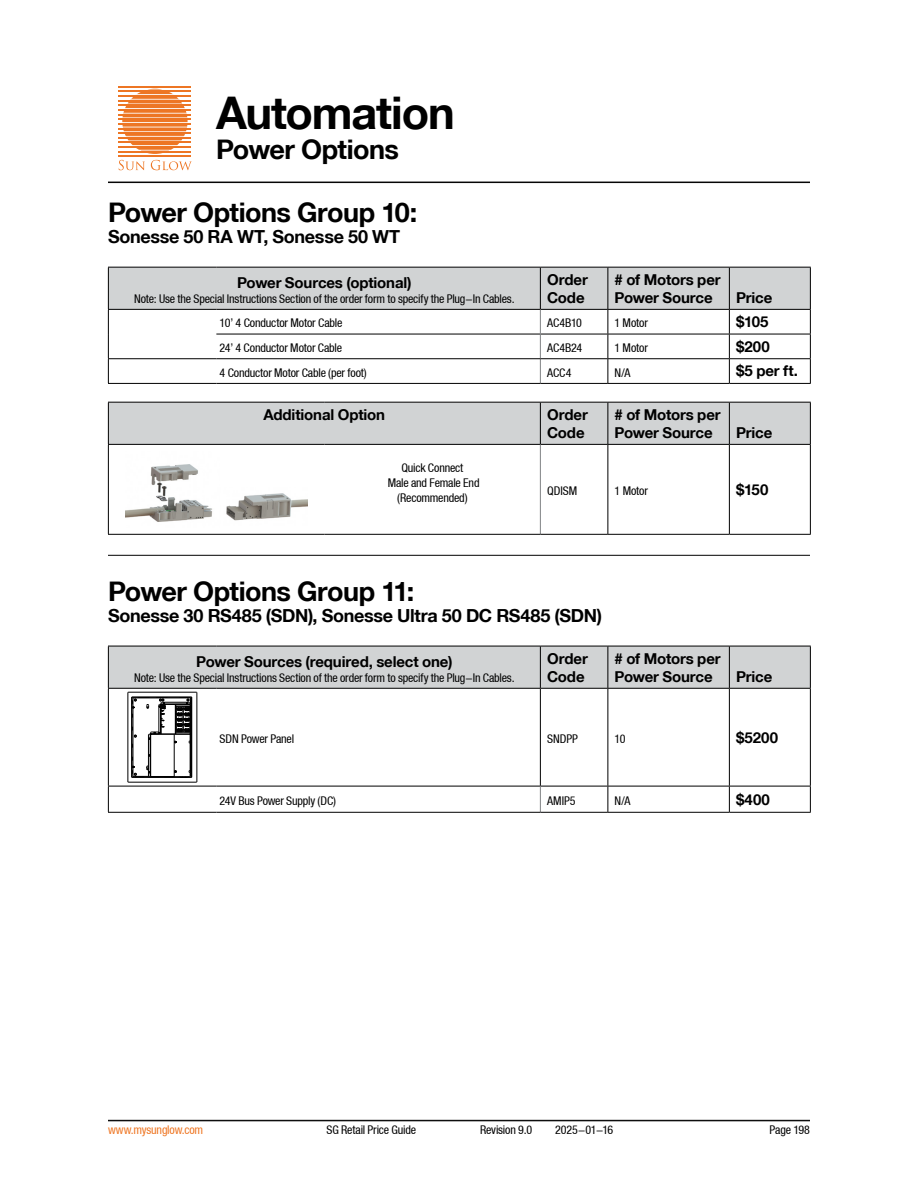
<style>
.page{position:relative;width:918px;height:1188px;background:#fff}
.page>*{position:absolute;margin:0;border:0;box-sizing:border-box;transform-origin:0 0}
.t1{font:700 45px "Helvetica Neue LT";letter-spacing:-.025em;color:#000}
.t2{font:700 27px "Helvetica Neue LT";letter-spacing:-.02em;color:#000}
.t3{font:700 18px "Helvetica Neue LT";letter-spacing:-.015em;color:#000}
.t4{font:700 15px/18px "Helvetica Neue LT";letter-spacing:-.01em;color:#000}
.t5{font:condensed 12px/15px "Helvetica Neue LT";letter-spacing:-.015em;color:#000;text-align:center}
.t6{font:condensed 12px "Helvetica Neue LT";letter-spacing:-.015em;color:#ee7623}
</style>
<div class="page">
<svg style="left:122px;top:89px;width:66px;height:65px"></svg>
<hr style="left:119px;top:86px;width:72px;height:2px;background:#ed7624">
<hr style="left:119px;top:91px;width:72px;height:1px;background:#ed7624">
<hr style="left:119px;top:95px;width:72px;height:2px;background:#ed7624">
<hr style="left:119px;top:100px;width:72px;height:1px;background:#ed7624">
<hr style="left:119px;top:105px;width:72px;height:1px;background:#ed7624">
<hr style="left:119px;top:109px;width:72px;height:2px;background:#ed7624">
<hr style="left:119px;top:114px;width:72px;height:1px;background:#ed7624">
<hr style="left:119px;top:119px;width:72px;height:1px;background:#ed7624">
<hr style="left:119px;top:123px;width:72px;height:2px;background:#ed7624">
<hr style="left:119px;top:128px;width:72px;height:1px;background:#ed7624">
<hr style="left:119px;top:132px;width:72px;height:2px;background:#ed7624">
<hr style="left:119px;top:137px;width:72px;height:1px;background:#ed7624">
<hr style="left:119px;top:142px;width:72px;height:1px;background:#ed7624">
<hr style="left:119px;top:146px;width:72px;height:2px;background:#ed7624">
<hr style="left:119px;top:151px;width:72px;height:1px;background:#ed7624">
<hr style="left:119px;top:156px;width:72px;height:1px;background:#ed7624">
<svg style="left:119px;top:160px;width:26px;height:10px"></svg>
<svg style="left:151px;top:160px;width:41px;height:10px"></svg>
<hr style="left:108px;top:182px;width:702px;height:1px;background:#000">
<hr style="left:108px;top:1120px;width:702px;height:1px;background:#000">
<hr style="left:108px;top:1121px;width:702px;height:1px;background:#000">
<svg style="left:108px;top:267px;width:703px;height:116px"></svg>
<hr style="left:108px;top:383px;width:108px;height:1px;background:#000">
<hr style="left:216px;top:383px;width:324px;height:1px;background:#000">
<hr style="left:540px;top:383px;width:68px;height:1px;background:#000">
<hr style="left:608px;top:383px;width:121px;height:1px;background:#000">
<hr style="left:729px;top:383px;width:82px;height:1px;background:#000">
<div style="left:109px;top:403px;width:701px;height:41px;background:#d1d3d4"></div>
<hr style="left:108px;top:444px;width:216px;height:1px;background:#000">
<hr style="left:324px;top:444px;width:216px;height:1px;background:#000">
<hr style="left:540px;top:444px;width:68px;height:1px;background:#000">
<hr style="left:608px;top:444px;width:121px;height:1px;background:#000">
<hr style="left:729px;top:444px;width:82px;height:1px;background:#000">
<hr style="left:540px;top:403px;width:1px;height:41px;background:#000">
<hr style="left:608px;top:403px;width:1px;height:41px;background:#000">
<hr style="left:729px;top:403px;width:1px;height:41px;background:#000">
<hr style="left:608px;top:445px;width:1px;height:89px;background:#000">
<hr style="left:729px;top:445px;width:1px;height:89px;background:#000">
<hr style="left:540px;top:445px;width:1px;height:89px;background:#808285">
<hr style="left:108px;top:402px;width:216px;height:1px;background:#000">
<hr style="left:108px;top:403px;width:1px;height:41px;background:#000">
<hr style="left:324px;top:402px;width:216px;height:1px;background:#000">
<hr style="left:540px;top:402px;width:68px;height:1px;background:#000">
<hr style="left:608px;top:402px;width:121px;height:1px;background:#000">
<hr style="left:729px;top:402px;width:82px;height:1px;background:#000">
<hr style="left:810px;top:403px;width:1px;height:41px;background:#000">
<hr style="left:108px;top:445px;width:1px;height:89px;background:#000">
<hr style="left:810px;top:445px;width:1px;height:89px;background:#000">
<hr style="left:108px;top:534px;width:216px;height:1px;background:#000">
<hr style="left:324px;top:534px;width:216px;height:1px;background:#000">
<hr style="left:540px;top:534px;width:68px;height:1px;background:#000">
<hr style="left:608px;top:534px;width:121px;height:1px;background:#000">
<hr style="left:729px;top:534px;width:82px;height:1px;background:#000">
<img style="left:226px;top:493px;width:81px;height:28px">
<img style="left:126px;top:464px;width:86px;height:58px">
<hr style="left:108px;top:555px;width:702px;height:1px;background:#000">
<hr style="left:108px;top:812px;width:108px;height:1px;background:#000">
<hr style="left:216px;top:812px;width:324px;height:1px;background:#000">
<hr style="left:540px;top:812px;width:68px;height:1px;background:#000">
<hr style="left:608px;top:812px;width:121px;height:1px;background:#000">
<hr style="left:729px;top:812px;width:82px;height:1px;background:#000">
<svg style="left:108px;top:646px;width:703px;height:166px"></svg>
<h1 class="t1" style="left:216px;top:85px;width:240px">Automation</h1>
<h2 class="t2" style="left:216px;top:133px;width:185px">Power Options</h2>
<h2 class="t2" style="left:108px;top:195px;width:311px">Power Options Group 10:</h2>
<h3 class="t3" style="left:108px;top:225px;width:294px">Sonesse 50 RA WT, Sonesse 50 WT</h3>
<p class="t4" style="left:237px;top:273px;width:176px">Power Sources (optional)</p>
<p class="t5" style="left:134px;top:291px;width:382px">Note: Use the Special Instructions Section of the order form to specify the Plug-In Cables.</p>
<p class="t4" style="left:547px;top:270px;width:42px">Order<br>Code</p>
<p class="t4" style="left:615px;top:270px;width:108px"># of Motors per<br>Power Source</p>
<p class="t4" style="left:736px;top:288px;width:38px">Price</p>
<p class="t5" style="left:220px;top:315px;width:124px">10’ 4 Conductor Motor Cable</p>
<p class="t5" style="left:547px;top:315px;width:36px">AC4B10</p>
<p class="t5" style="left:615px;top:315px;width:35px">1 Motor</p>
<p class="t4" style="left:736px;top:312px;width:34px">$105</p>
<p class="t5" style="left:220px;top:340px;width:124px">24’ 4 Conductor Motor Cable</p>
<p class="t5" style="left:547px;top:340px;width:37px">AC4B24</p>
<p class="t5" style="left:615px;top:340px;width:35px">1 Motor</p>
<p class="t4" style="left:736px;top:337px;width:35px">$200</p>
<p class="t5" style="left:220px;top:365px;width:149px">4 Conductor Motor Cable (per foot)</p>
<p class="t5" style="left:547px;top:365px;width:26px">ACC4</p>
<p class="t5" style="left:615px;top:365px;width:17px">N/A</p>
<p class="t4" style="left:736px;top:362px;width:63px">$5 per ft.</p>
<p class="t4" style="left:264px;top:405px;width:123px">Additional Option</p>
<p class="t4" style="left:547px;top:405px;width:42px">Order<br>Code</p>
<p class="t4" style="left:615px;top:405px;width:108px"># of Motors per<br>Power Source</p>
<p class="t4" style="left:736px;top:423px;width:38px">Price</p>
<p class="t5" style="left:388px;top:461px;width:93px">Quick Connect<br>Male and Female End (Recommended)</p>
<p class="t5" style="left:547px;top:483px;width:32px">QDISM</p>
<p class="t5" style="left:615px;top:483px;width:35px">1 Motor</p>
<p class="t4" style="left:736px;top:480px;width:34px">$150</p>
<h2 class="t2" style="left:108px;top:574px;width:308px">Power Options Group 11:</h2>
<h3 class="t3" style="left:108px;top:604px;width:496px">Sonesse 30 RS485 (SDN), Sonesse Ultra 50 DC RS485 (SDN)</h3>
<p class="t4" style="left:196px;top:652px;width:258px">Power Sources (required, select one)</p>
<p class="t5" style="left:134px;top:670px;width:382px">Note: Use the Special Instructions Section of the order form to specify the Plug-In Cables.</p>
<p class="t4" style="left:547px;top:649px;width:42px">Order<br>Code</p>
<p class="t4" style="left:615px;top:649px;width:108px"># of Motors per<br>Power Source</p>
<p class="t4" style="left:736px;top:667px;width:38px">Price</p>
<p class="t5" style="left:220px;top:731px;width:76px">SDN Power Panel</p>
<p class="t5" style="left:547px;top:731px;width:32px">SNDPP</p>
<p class="t5" style="left:615px;top:731px;width:12px">10</p>
<p class="t4" style="left:736px;top:728px;width:44px">$5200</p>
<p class="t5" style="left:220px;top:793px;width:118px">24V Bus Power Supply (DC)</p>
<p class="t5" style="left:547px;top:793px;width:30px">AMIP5</p>
<p class="t5" style="left:615px;top:793px;width:17px">N/A</p>
<p class="t4" style="left:736px;top:790px;width:35px">$400</p>
<p class="t6" style="left:108px;top:1123px;width:97px">www.mysunglow.com</p>
<p class="t5" style="left:326px;top:1122px;width:91px">SG Retail Price Guide</p>
<p class="t5" style="left:480px;top:1122px;width:54px">Revision 9.0</p>
<p class="t5" style="left:555px;top:1122px;width:60px">2025-01-16</p>
<p class="t5" style="left:770px;top:1122px;width:42px">Page 198</p>
</div>
